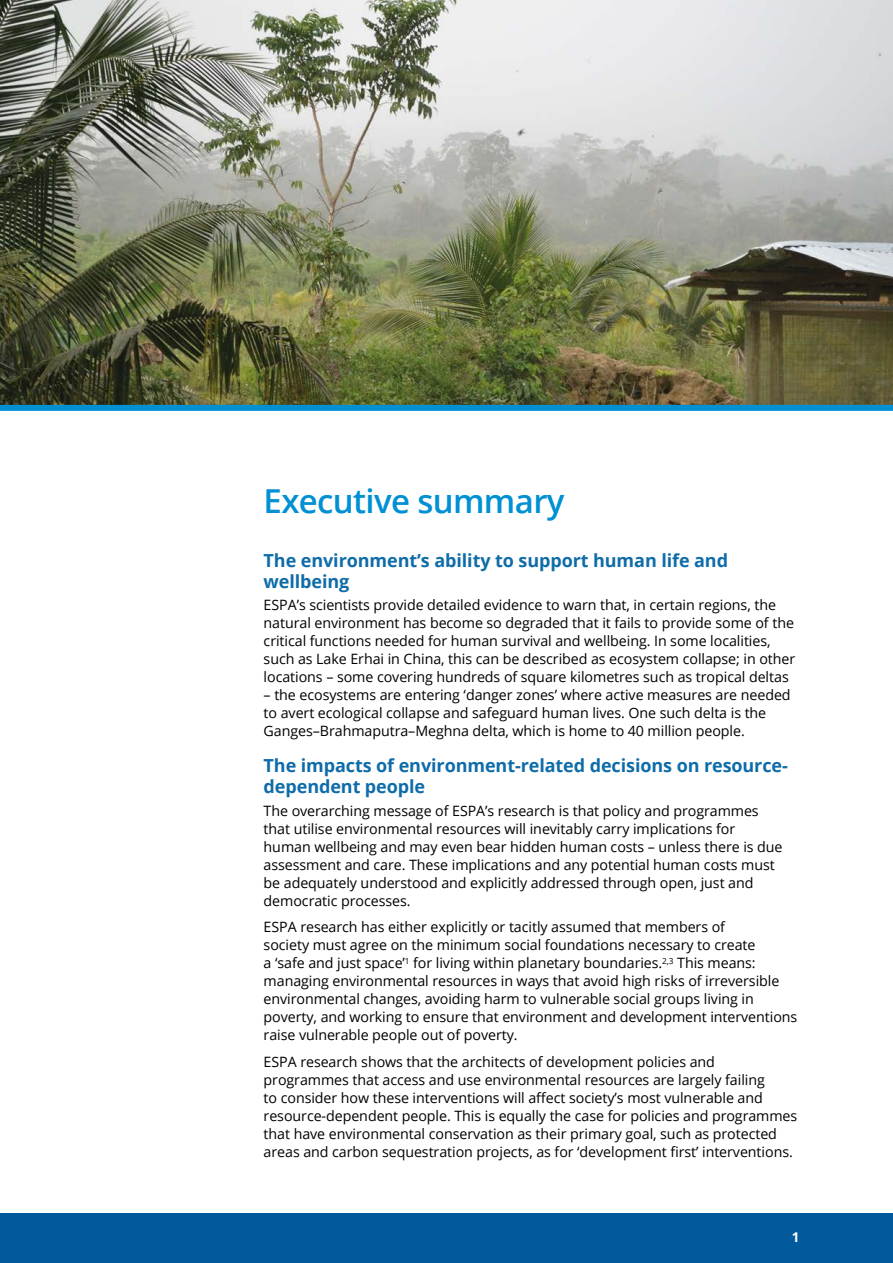
<style>
.page{position:relative;width:893px;height:1263px;background:#fff}
.page>*{position:absolute;margin:0;border:0;box-sizing:border-box;transform-origin:0 0}
.Heading_1{font:600 33px "Open Sans";letter-spacing:-.02em;color:#0090d4}
.Heading_2{font:700 18px/21px "Open Sans";letter-spacing:-.005em;color:#0e6ca9}
.Body{font:14.25px/18px "Open Sans";letter-spacing:-.005em;color:#000}
.t1{font:700 13.5px "Open Sans";color:#fff}
</style>
<div class="page">
<hr style="left:0;top:49px;width:725px;height:1px;background:#005a9b">
<div style="left:0;top:1214px;width:893px;height:49px;background:#005a9b"></div>
<img style="left:1px;top:0;width:892px;height:405px">
<div style="left:0;top:405px;width:893px;height:6px;background:#0090d4"></div>
<p class="Heading_1" style="left:264px;top:478px;width:302px">Executive summary</p>
<p class="Heading_2" style="left:264px;top:549px;width:466px">The environment’s ability to support human life and wellbeing</p>
<p class="Body" style="left:264px;top:595px;width:533px">ESPA’s scientists provide detailed evidence to warn that, in certain regions, the natural environment has become so degraded that it fails to provide some of the critical functions needed for human survival and wellbeing. In some localities, such as Lake Erhai in China, this can be described as ecosystem collapse; in other locations – some covering hundreds of square kilometres such as tropical deltas</p>
<p class="Body" style="left:264px;top:685px;width:528px">– the ecosystems are entering ‘danger zones’ where active measures are needed to avert ecological collapse and safeguard human lives. One such delta is the<br>Ganges–Brahmaputra–Meghna delta, which is home to 40 million people.</p>
<p class="Heading_2" style="left:264px;top:755px;width:526px">The impacts of environment-related decisions on resource&shy;dependent people</p>
<p class="Body" style="left:264px;top:801px;width:520px">The overarching message of ESPA’s research is that policy and programmes that utilise environmental resources will inevitably carry implications for human wellbeing and may even bear hidden human costs – unless there is due assessment and care. These implications and any potential human costs must be adequately understood and explicitly addressed through open, just and democratic processes.</p>
<p class="Body" style="left:264px;top:918px;width:535px">ESPA research has either explicitly or tacitly assumed that members of<br>society must agree on the minimum social foundations necessary to create<br>a ‘safe and just space’<sup>1</sup> for living within planetary boundaries.<sup>2,3</sup> This means: managing environmental resources in ways that avoid high risks of irreversible environmental changes, avoiding harm to vulnerable social groups living in poverty, and working to ensure that environment and development interventions raise vulnerable people out of poverty.</p>
<p class="Body" style="left:264px;top:1053px;width:535px">ESPA research shows that the architects of development policies and programmes that access and use environmental resources are largely failing<br>to consider how these interventions will affect society’s most vulnerable and resource-dependent people. This is equally the case for policies and programmes that have environmental conservation as their primary goal, such as protected areas and carbon sequestration projects, as for ‘development first’ interventions.</p>
<p class="t1" style="left:792px;top:1228px;width:9px">1</p>
</div>
